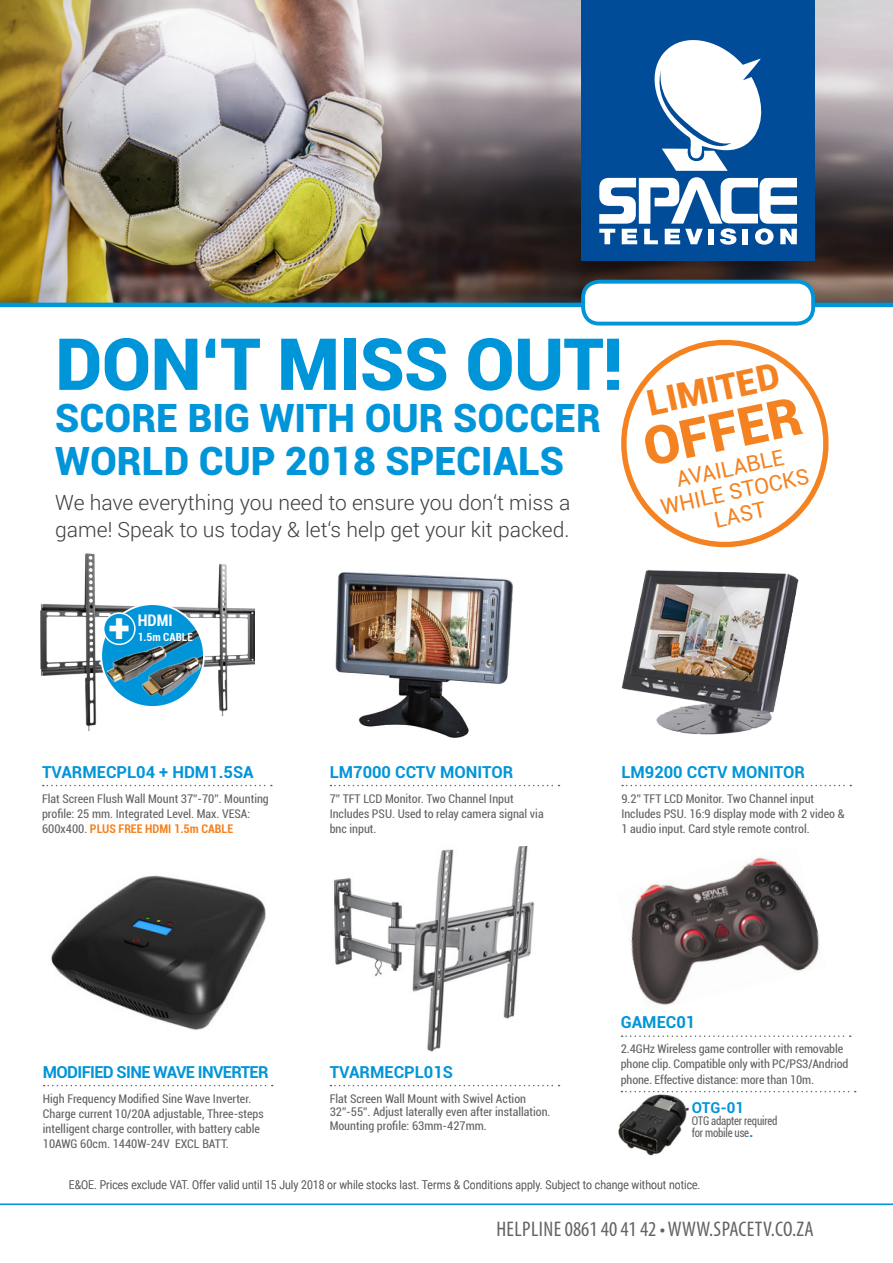
<style>
.page{position:relative;width:893px;height:1263px;background:#fff}
.page>*{position:absolute;margin:0;border:0;box-sizing:border-box;transform-origin:0 0}
.Kapitel__Unterübersc{font:900 72px "Roboto";letter-spacing:-.01em;color:#0095d9}
.Kapitel__Unterübersc-2{font:900 53.25px "Roboto";color:#f58220}
.Kapitel__Unterübersc-3{font:900 39px/43.5px "Roboto";color:#0095d9}
.Kapitel__Unterübersc-4{font:900 39px "Roboto";color:#fff}
.Kapitel__Unterübersc-5{font:900 35.55px "Roboto";color:#f58220}
.Kapitel__Unterübersc-6{font:21.75px/23.7px "Roboto";color:#f58220;text-align:center}
.t1{font:condensed 21.15px "Myriad Pro";letter-spacing:.02em;color:#636366}
.t2{font:300 21px/27px "Roboto";color:#3e3e3f}
.Kapitel__Unterübersc-7{font:700 16.5px "Roboto";color:#0095d9}
.Kapitel__Unterübersc-8{font:700 16.5px "Roboto";letter-spacing:-.04em;color:#0095d9}
.t3{font:700 condensed 16.05px "Roboto";color:#fff}
.Kapitel__Unterübersc-9{font:700 15px "Roboto";color:#0095d9}
.Kapitel__Unterübersc-10{font:condensed 12px/15.1px "Roboto";color:#636366}
.t4{font:300 12px "Roboto Condensed";color:#636366}
.Kapitel__Unterübersc-11{font:condensed 12px/12px "Roboto";letter-spacing:-.02em;color:#636366;scale:.9 1}
.t5{font:700 condensed 11.25px "Roboto";color:#fff}
.s1{font-weight:700;color:#f58220}
.s2{font-weight:700;font-stretch:normal;font-size:15px;color:#0095d9}
</style>
<div class="page">
<img style="left:621px;top:570px;width:178px;height:164px">
<img style="left:41px;top:554px;width:214px;height:176px">
<img style="left:334px;top:846px;width:201px;height:205px">
<img style="left:335px;top:572px;width:178px;height:166px">
<img style="left:0;top:0;width:893px;height:303px">
<hr style="left:0;top:1203px;width:893px;height:2px;background:#0095d9">
<div style="left:581px;top:0;width:234px;height:261px;background:#014c98"></div>
<svg style="left:599px;top:177px;width:198px;height:68px"></svg>
<svg style="left:654px;top:40px;width:108px;height:131px"></svg>
<hr style="left:0;top:303px;width:893px;height:4px;background:#0095d9">
<div style="left:583px;top:282px;width:230px;height:42px;background:#fff;border-radius:16px"></div>
<div style="left:581px;top:280px;width:234px;height:46px;border:4px solid #0095d9;border-radius:16px"></div>
<svg style="left:330px;top:785px;width:230px;height:1px"></svg>
<svg style="left:43px;top:785px;width:229px;height:1px"></svg>
<svg style="left:330px;top:1085px;width:230px;height:1px"></svg>
<img style="left:631px;top:857px;width:188px;height:148px">
<svg style="left:622px;top:1035px;width:229px;height:2px"></svg>
<svg style="left:622px;top:785px;width:229px;height:1px"></svg>
<svg style="left:621px;top:339px;width:208px;height:209px"></svg>
<svg style="left:101px;top:604px;width:103px;height:103px"></svg>
<img style="left:107px;top:604px;width:97px;height:92px">
<div style="left:100px;top:603px;width:105px;height:105px;border:2px solid #fff;border-radius:50%"></div>
<img style="left:51px;top:875px;width:215px;height:155px">
<svg style="left:44px;top:1085px;width:229px;height:1px"></svg>
<img style="left:618px;top:1090px;width:71px;height:66px">
<svg style="left:621px;top:1091px;width:235px;height:1px"></svg>
<div style="left:104px;top:613px;width:31px;height:31px;background:#0095d9;border-radius:50%"></div>
<div style="left:103px;top:612px;width:33px;height:33px;border:2px solid #fff;border-radius:50%"></div>
<p class="Kapitel__Unterübersc" style="left:55px;top:313px;width:569px">DON‘T MISS OUT!</p>
<p class="Kapitel__Unterübersc-3" style="left:55px;top:395px;width:547px">SCORE BIG WITH OUR SOCCER<br>WORLD CUP 2018 SPECIALS</p>
<p class="t2" style="left:55px;top:488px;width:517px">We have everything you need to ensure you don‘t miss a game! Speak to us today &amp; let‘s help get your kit packed.</p>
<p class="Kapitel__Unterübersc-5" style="left:642px;top:379px;width:136px;rotate:-12deg">LIMITED</p>
<p class="Kapitel__Unterübersc-2" style="left:636px;top:411px;width:162px;rotate:-12deg">OFFER</p>
<p class="Kapitel__Unterübersc-6" style="left:654px;top:471px;width:153px;rotate:-12deg">AVAILABLE<br>WHILE STOCKS<br>LAST</p>
<p class="Kapitel__Unterübersc-4" style="left:109px;top:600px;width:22px">+</p>
<p class="t3" style="left:138px;top:609px;width:36px">HDMI</p>
<p class="t5" style="left:138px;top:629px;width:57px">1.5m CABLE</p>
<p class="Kapitel__Unterübersc-7" style="left:42px;top:760px;width:213px">TVARMECPL04 + HDM1.5SA</p>
<p class="Kapitel__Unterübersc-10" style="left:42px;top:790px;width:228px">Flat Screen Flush Wall Mount 37”-70”. Mounting profile: 25 mm. Integrated Level. Max. VESA:<br>600x400. <span class="s1">PLUS FREE HDMI 1.5m CABLE</span></p>
<p class="Kapitel__Unterübersc-7" style="left:330px;top:760px;width:185px">LM7000 CCTV MONITOR</p>
<p class="Kapitel__Unterübersc-10" style="left:330px;top:790px;width:185px">7” TFT LCD Monitor. Two Channel Input</p>
<p class="Kapitel__Unterübersc-10" style="left:330px;top:805px;width:215px">Includes PSU. Used to relay camera signal via bnc input.</p>
<p class="Kapitel__Unterübersc-7" style="left:621px;top:760px;width:185px">LM9200 CCTV MONITOR</p>
<p class="Kapitel__Unterübersc-10" style="left:621px;top:790px;width:194px">9.2” TFT LCD Monitor. Two Channel input</p>
<p class="Kapitel__Unterübersc-10" style="left:621px;top:805px;width:225px">Includes PSU. 16:9 display mode with 2 video &amp;<br>1 audio input. Card style remote control.</p>
<p class="Kapitel__Unterübersc-7" style="left:621px;top:1011px;width:76px">GAMEC01</p>
<p class="Kapitel__Unterübersc-10" style="left:621px;top:1041px;width:229px">2.4GHz Wireless game controller with removable phone clip. Compatible only with PC/PS3/Andriod phone. Effective distance: more than 10m.</p>
<p class="Kapitel__Unterübersc-8" style="left:43px;top:1060px;width:227px">MODIFIED SINE WAVE INVERTER</p>
<p class="Kapitel__Unterübersc-10" style="left:43px;top:1090px;width:222px">High Frequency Modified Sine Wave Inverter.<br>Charge current 10/20A adjustable, Three-steps intelligent charge controller, with battery cable 10AWG 60cm. 1440W-24V EXCL BATT.</p>
<p class="Kapitel__Unterübersc-9" style="left:692px;top:1097px;width:54px">OTG-01</p>
<p class="Kapitel__Unterübersc-7" style="left:330px;top:1060px;width:125px">TVARMECPL01S</p>
<p class="Kapitel__Unterübersc-10" style="left:330px;top:1091px;width:222px;line-height:13.5px">Flat Screen Wall Mount with Swivel Action<br>32”-55”. Adjust laterally even after installation.<br>Mounting profile: 63mm-427mm.</p>
<p class="Kapitel__Unterübersc-11" style="left:692px;top:1114px;width:97px">OTG adapter required for mobile use<span class="s2">.</span></p>
<p class="t4" style="left:69px;top:1176px;width:633px">E&amp;OE. Prices exclude VAT. Offer valid until 15 July 2018 or while stocks last. Terms &amp; Conditions apply. Subject to change without notice.</p>
<p class="t1" style="left:496px;top:1216px;width:319px">HELPLINE 0861 40 41 42 • WWW.SPACETV.CO.ZA</p>
</div>
